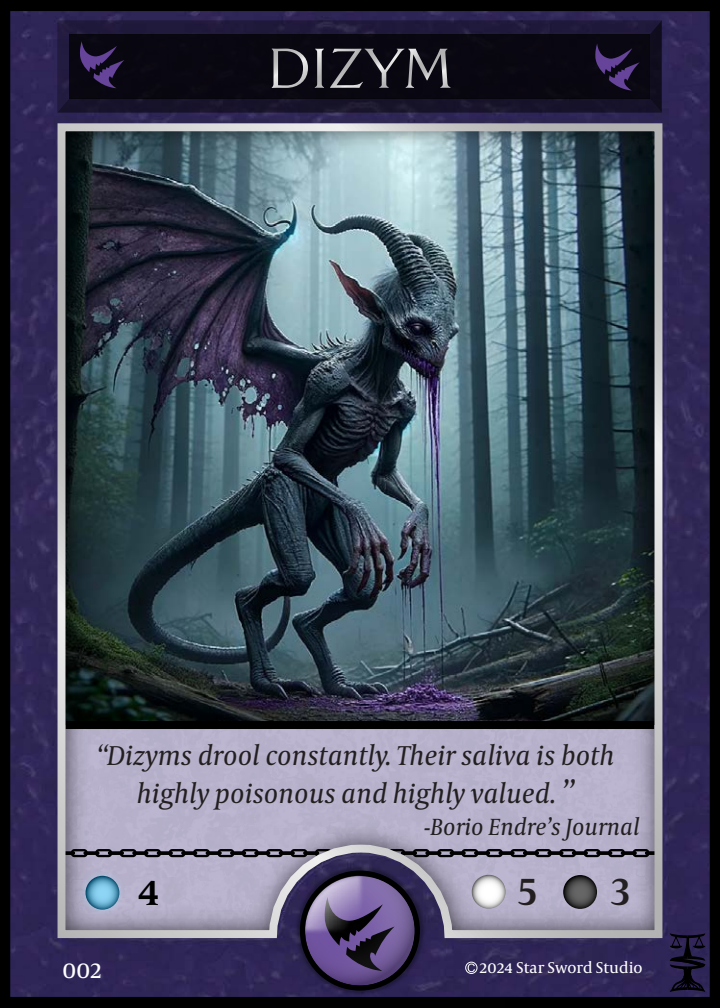
<style>
.page{position:relative;width:720px;height:1008px;background:#fff}
.page>*{position:absolute;margin:0;border:0;box-sizing:border-box;transform-origin:0 0}
.t1{font:600 40px "Capitolium News 2";color:#231f20}
.t2{font:600 40px "Capitolium News 2";color:#000}
.t3{font:italic 28px/38.4px "Capitolium News 2";color:#231f20;text-align:center}
.t4{font:italic 24px "Capitolium News 2";color:#231f20}
.t5{font:24px "Capitolium News 2";color:#fff}
.t6{font:16px "Capitolium News 2";color:#fff}
.s1{font-size:32px}
</style>
<div class="page">
<img style="left:0;top:0;width:720px;height:945px">
<img style="left:160px;top:732px;width:345px;height:213px">
<div style="left:300px;top:871px;width:120px;height:120px;border:5px solid #000;border-radius:50%"></div>
<svg style="left:57px;top:20px;width:605px;height:93px;background:#171425"></svg>
<img style="left:0;top:945px;width:720px;height:63px">
<p class="t3" style="left:96px;top:735px;width:519px">“Dizyms drool constantly. Their saliva is both highly poisonous and highly valued. <span class="s1">”</span></p>
<p class="t4" style="left:424px;top:811px;width:217px">-Borio Endre’s Journal</p>
<h1 class="t2" style="left:138px;top:863px;width:23px">4</h1>
<h1 class="t1" style="left:518px;top:861px;width:21px">5</h1>
<h1 class="t1" style="left:611px;top:861px;width:21px">3</h1>
<p class="t5" style="left:63px;top:953px;width:41px">002</p>
<p class="t6" style="left:480px;top:956px;width:165px">2024 Star Sword Studio</p>
</div>
